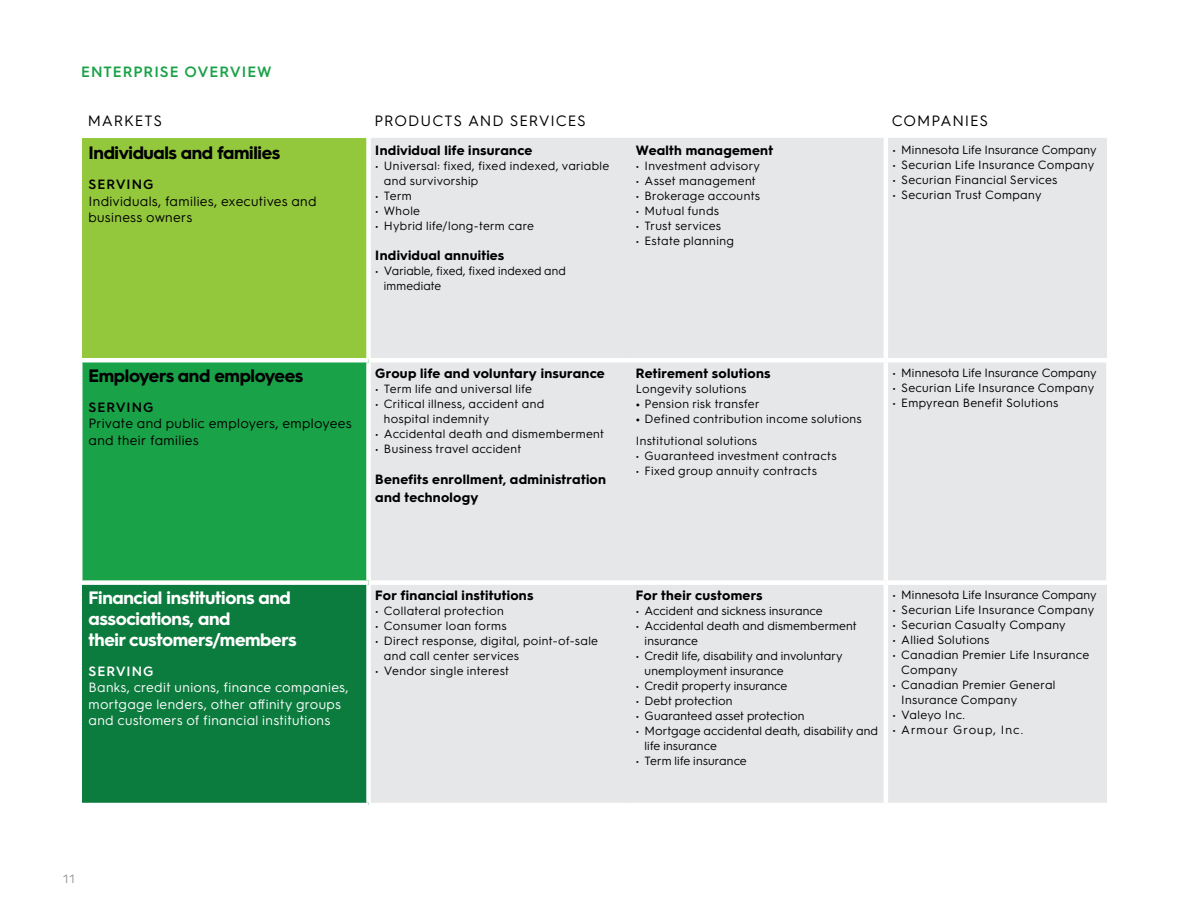
<style>
.page{position:relative;width:1188px;height:918px;background:#fff}
.page>*{position:absolute;margin:0;border:0;box-sizing:border-box;transform-origin:0 0}
.t1{font:700 18px/21px "Hurme Geometric Sans 4";letter-spacing:-.02em;color:#fff}
.t2{font:700 18px "Hurme Geometric Sans 4";letter-spacing:-.02em;color:#000}
.t3{font:15px "Hurme Geometric Sans 4";letter-spacing:.055em;color:#000}
.t4{font:600 15px "Hurme Geometric Sans 4";letter-spacing:.065em;color:#1aa248}
.t5{font:700 13.5px/18px "Hurme Geometric Sans 4";letter-spacing:.02em;color:#000}
.t6{font:13.5px/16.5px "Hurme Geometric Sans 4";letter-spacing:.025em;color:#fff}
.t7{font:13.5px/16.5px "Hurme Geometric Sans 4";letter-spacing:.025em;color:#000}
.t8{font:600 13.5px "Hurme Geometric Sans 4";letter-spacing:.075em;color:#000}
.t9{font:600 13.5px "Hurme Geometric Sans 4";letter-spacing:.075em;color:#fff}
.t10{font:12px/15px "Hurme Geometric Sans 4";letter-spacing:.02em;color:#000}
.t11{font:12px "Hurme Geometric Sans 4";letter-spacing:.08em;color:#000}
.t12{font:12px "Hurme Geometric Sans 4";color:#000}
.D1__-_Reg_8_9_SLATE{font:12px "Hurme Geometric Sans 3";color:#939598}
.s1{font-weight:700}
</style>
<div class="page">
<div style="left:82px;top:138px;width:287px;height:222px;background:#94c83c"></div>
<div style="left:371px;top:138px;width:736px;height:665px;background:#e6e7e9"></div>
<div style="left:82px;top:360px;width:287px;height:223px;background:#1aa248"></div>
<div style="left:82px;top:583px;width:287px;height:222px;background:#0c7b3e"></div>
<div style="left:366px;top:138px;width:5px;height:220px;background:#fff"></div>
<div style="left:366px;top:362px;width:5px;height:218px;background:#fff"></div>
<div style="left:366px;top:585px;width:5px;height:218px;background:#fff"></div>
<hr style="left:884px;top:138px;width:4px;height:220px;background:#fff">
<hr style="left:884px;top:362px;width:4px;height:218px;background:#fff">
<hr style="left:884px;top:585px;width:4px;height:218px;background:#fff">
<hr style="left:82px;top:803px;width:287px;height:4px;background:#fff">
<hr style="left:1106px;top:362px;width:2px;height:218px;background:#fff">
<hr style="left:81px;top:358px;width:288px;height:4px;background:#fff">
<hr style="left:369px;top:358px;width:260px;height:4px;background:#fff">
<hr style="left:629px;top:358px;width:257px;height:4px;background:#fff">
<hr style="left:886px;top:358px;width:222px;height:4px;background:#fff">
<div style="left:81px;top:580px;width:288px;height:5px;background:#fff"></div>
<div style="left:369px;top:580px;width:260px;height:5px;background:#fff"></div>
<div style="left:629px;top:580px;width:257px;height:5px;background:#fff"></div>
<div style="left:886px;top:580px;width:222px;height:5px;background:#fff"></div>
<p class="t4" style="left:81px;top:61px;width:192px">ENTERPRISE OVERVIEW</p>
<p class="t3" style="left:88px;top:110px;width:76px">MARKETS</p>
<p class="t3" style="left:375px;top:110px;width:213px">PRODUCTS AND SERVICES</p>
<p class="t3" style="left:892px;top:110px;width:98px">COMPANIES</p>
<p class="t2" style="left:88px;top:140px;width:193px">Individuals and families</p>
<p class="t8" style="left:88px;top:175px;width:66px">SERVING</p>
<p class="t7" style="left:88px;top:192px;width:230px">Individuals, families, executives and business owners</p>
<p class="t10" style="left:893px;top:142px;width:205px">• Minnesota Life Insurance Company</p>
<p class="t10" style="left:893px;top:157px;width:203px">• Securian Life Insurance Company</p>
<p class="t10" style="left:893px;top:172px;width:166px">• Securian Financial Services</p>
<p class="t10" style="left:893px;top:187px;width:150px">• Securian Trust Company</p>
<p class="t5" style="left:375px;top:142px;width:159px">Individual life insurance</p>
<p class="t10" style="left:384px;top:158px;width:227px;text-indent:-9px">• Universal: fixed, fixed indexed, variable and survivorship</p>
<p class="t10" style="left:375px;top:188px;width:38px">• Term</p>
<p class="t10" style="left:375px;top:203px;width:46px">• Whole</p>
<p class="t10" style="left:375px;top:218px;width:160px">• Hybrid life/long-term care</p>
<p class="t5" style="left:375px;top:247px;width:131px">Individual annuities</p>
<p class="t10" style="left:384px;top:263px;width:183px;text-indent:-9px">• Variable, fixed, fixed indexed and immediate</p>
<p class="t5" style="left:636px;top:142px;width:139px">Wealth management</p>
<p class="t10" style="left:636px;top:158px;width:126px">• Investment advisory</p>
<p class="t10" style="left:636px;top:173px;width:122px">• Asset management</p>
<p class="t10" style="left:636px;top:188px;width:126px">• Brokerage accounts</p>
<p class="t10" style="left:636px;top:203px;width:85px">• Mutual funds</p>
<p class="t10" style="left:636px;top:218px;width:87px">• Trust services</p>
<p class="t10" style="left:636px;top:233px;width:99px">• Estate planning</p>
<p class="t2" style="left:88px;top:363px;width:216px">Employers and employees</p>
<p class="t8" style="left:88px;top:397px;width:66px">SERVING</p>
<p class="t7" style="left:88px;top:415px;width:265px">Private and public employers, employees and their families</p>
<p class="t5" style="left:375px;top:364px;width:231px">Group life and voluntary insurance</p>
<p class="t10" style="left:375px;top:381px;width:158px">• Term life and universal life</p>
<p class="t10" style="left:384px;top:396px;width:162px;text-indent:-9px">• Critical illness, accident and hospital indemnity</p>
<p class="t10" style="left:375px;top:426px;width:230px">• Accidental death and dismemberment</p>
<p class="t10" style="left:375px;top:441px;width:148px">• Business travel accident</p>
<p class="t5" style="left:375px;top:470px;width:232px">Benefits enrollment, administration and technology</p>
<p class="t5" style="left:636px;top:364px;width:136px">Retirement solutions</p>
<p class="t10" style="left:636px;top:381px;width:112px">Longevity solutions</p>
<p class="t10" style="left:636px;top:396px;width:125px"><span class="s1">•</span> Pension risk transfer</p>
<p class="t10" style="left:636px;top:411px;width:227px"><span class="s1">•</span> Defined contribution income solutions</p>
<p class="t10" style="left:636px;top:433px;width:123px">Institutional solutions</p>
<p class="t10" style="left:636px;top:448px;width:202px">• Guaranteed investment contracts</p>
<p class="t10" style="left:636px;top:463px;width:183px">• Fixed group annuity contracts</p>
<p class="t10" style="left:893px;top:365px;width:205px">• Minnesota Life Insurance Company</p>
<p class="t10" style="left:893px;top:380px;width:203px">• Securian Life Insurance Company</p>
<p class="t10" style="left:893px;top:395px;width:167px">• Empyrean Benefit Solutions</p>
<p class="t1" style="left:88px;top:587px;width:210px">Financial institutions and associations, and<br>their customers/members</p>
<p class="t9" style="left:88px;top:662px;width:66px">SERVING</p>
<p class="t6" style="left:88px;top:679px;width:262px">Banks, credit unions, finance companies, mortgage lenders, other affinity groups and customers of financial institutions</p>
<p class="t5" style="left:375px;top:586px;width:160px">For financial institutions</p>
<p class="t10" style="left:375px;top:603px;width:130px">• Collateral protection</p>
<p class="t10" style="left:375px;top:618px;width:133px">• Consumer loan forms</p>
<p class="t10" style="left:384px;top:633px;width:216px;text-indent:-9px">• Direct response, digital, point-of-sale and call center services</p>
<p class="t10" style="left:375px;top:663px;width:135px">• Vendor single interest</p>
<p class="t5" style="left:636px;top:586px;width:128px">For their customers</p>
<p class="t10" style="left:636px;top:603px;width:188px">• Accident and sickness insurance</p>
<p class="t10" style="left:645px;top:618px;width:214px;text-indent:-9px">• Accidental death and dismemberment insurance</p>
<p class="t10" style="left:645px;top:648px;width:200px;text-indent:-9px">• Credit life, disability and involuntary unemployment insurance</p>
<p class="t10" style="left:636px;top:678px;width:153px">• Credit property insurance</p>
<p class="t12" style="left:636px;top:693px;width:98px">• Debt protection</p>
<p class="t10" style="left:636px;top:708px;width:170px">• Guaranteed asset protection</p>
<p class="t10" style="left:645px;top:723px;width:235px;text-indent:-9px">• Mortgage accidental death, disability and life insurance</p>
<p class="t10" style="left:636px;top:753px;width:112px">• Term life insurance</p>
<p class="t10" style="left:893px;top:587px;width:205px">• Minnesota Life Insurance Company</p>
<p class="t10" style="left:893px;top:602px;width:203px">• Securian Life Insurance Company</p>
<p class="t10" style="left:893px;top:617px;width:175px">• Securian Casualty Company</p>
<p class="t10" style="left:893px;top:632px;width:98px">• Allied Solutions</p>
<p class="t10" style="left:901px;top:647px;width:189px;text-indent:-9px">• Canadian Premier Life Insurance<br>Company</p>
<p class="t10" style="left:901px;top:677px;width:156px;text-indent:-9px">• Canadian Premier General<br>Insurance Company</p>
<p class="t10" style="left:893px;top:707px;width:74px">• Valeyo Inc.</p>
<p class="t11" style="left:893px;top:721px;width:132px">• Armour Group, Inc.</p>
<p class="D1__-_Reg_8_9_SLATE" style="left:63px;top:870px;width:14px">11</p>
</div>
